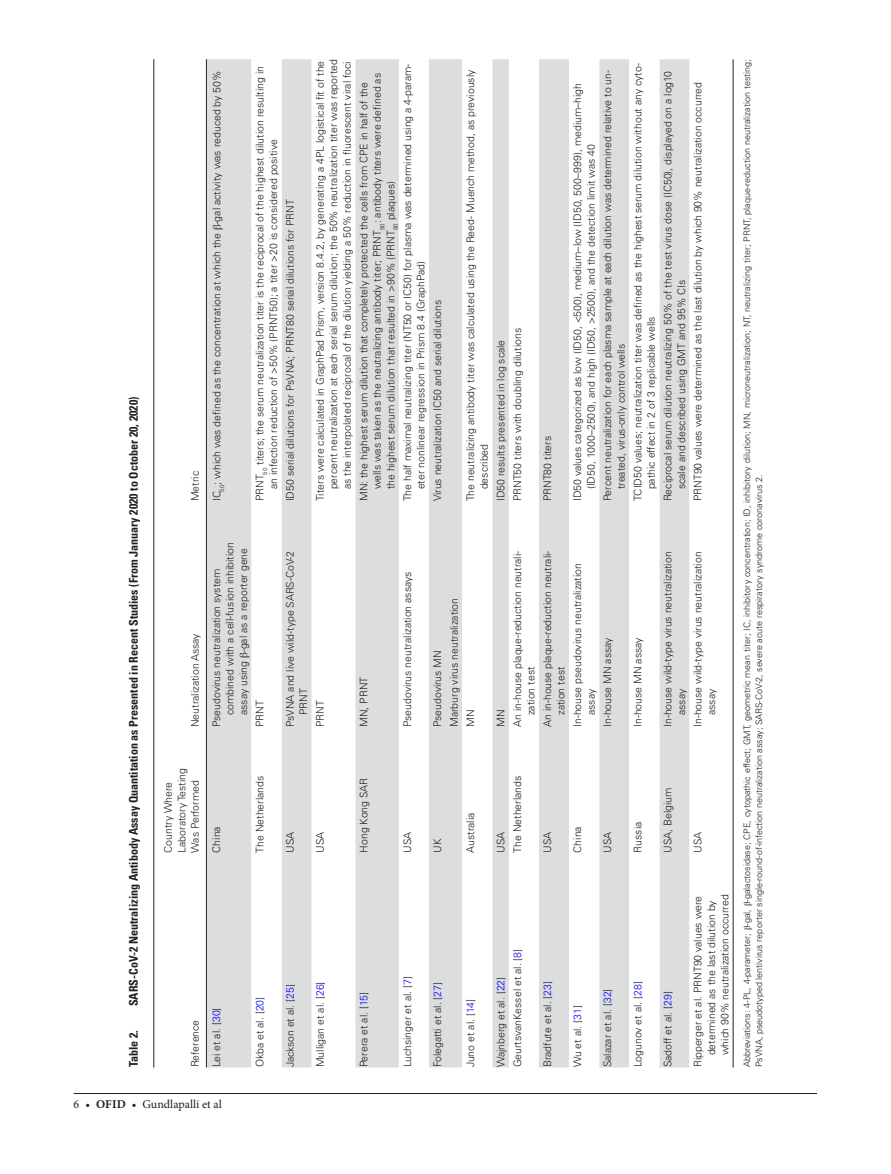
<style>
.page{position:relative;width:891px;height:1174px;background:#fff}
.page>*{position:absolute;margin:0;border:0;box-sizing:border-box;transform-origin:0 0}
.t1{font:700 condensed 12px "Univers LT Std";color:#231f20}
.t2{font:12px "Minion Pro";color:#231f20}
.t3{font:300 10.5px/13.5px "Univers LT Std";color:#231f20}
.t4{font:300 9px/12px "Univers LT Std";color:#231f20}
.s1{font-family:"Gandhari Unicode";font-weight:400}
.s2{color:#00f}
.s3{font-weight:700}
.s4{font-family:"STIX General";font-weight:400}
</style>
<div class="page">
<hr style="left:74px;top:1093px;width:743px;height:1px;background:#231f20">
<svg style="left:154px;top:59px;width:52px;height:1008px"></svg>
<div style="left:207px;top:59px;width:44px;height:1008px;background:#dcdddf"></div>
<svg style="left:282px;top:59px;width:451px;height:1008px"></svg>
<hr style="left:153px;top:857px;width:1px;height:210px;background:#231f20">
<hr style="left:153px;top:732px;width:1px;height:125px;background:#231f20">
<hr style="left:153px;top:506px;width:1px;height:226px;background:#231f20">
<hr style="left:153px;top:59px;width:1px;height:447px;background:#231f20">
<hr style="left:206px;top:857px;width:1px;height:210px;background:#231f20">
<hr style="left:206px;top:732px;width:1px;height:125px;background:#231f20">
<hr style="left:206px;top:506px;width:1px;height:226px;background:#231f20">
<hr style="left:206px;top:59px;width:1px;height:447px;background:#231f20">
<hr style="left:733px;top:857px;width:1px;height:210px;background:#231f20">
<hr style="left:733px;top:732px;width:1px;height:125px;background:#231f20">
<hr style="left:733px;top:506px;width:1px;height:226px;background:#231f20">
<hr style="left:733px;top:59px;width:1px;height:447px;background:#231f20">
<p class="t1" style="left:126px;top:1006px;width:611px;rotate:-90deg">SARS-CoV-2 Neutralizing Antibody Assay Quantitation as Presented in Recent Studies (From January 2020 to October 20, 2020)</p>
<p class="t1" style="left:126px;top:1067px;width:39px;rotate:-90deg">Table 2.</p>
<p class="t3" style="left:188px;top:501px;width:32px;rotate:-90deg">Metric</p>
<p class="t3" style="left:210px;top:501px;width:432px;rotate:-90deg">IC<sub>50</sub>; which was defined as the concentration at which the <span class="s1">β</span>-gal activity was reduced by 50%</p>
<p class="t3" style="left:253px;top:489px;width:425px;text-indent:-12px;rotate:-90deg">PRNT<sub>50</sub> titers; the serum neutralization titer is the reciprocal of the highest dilution resulting in an infection reduction of &gt;50% (PRNT50); a titer &gt;20 is considered positive</p>
<p class="t3" style="left:283px;top:501px;width:303px;rotate:-90deg">ID50 serial dilutions for PsVNA; PRNT80 serial dilutions for PRNT</p>
<p class="t3" style="left:313px;top:489px;width:432px;text-indent:-12px;rotate:-90deg">Titers were calculated in GraphPad Prism, version 8.4.2, by generating a 4PL logistical fit of the percent neutralization at each serial serum dilution; the 50% neutralization titer was reported as the interpolated reciprocal of the dilution yielding a 50% reduction in fluorescent viral foci</p>
<p class="t3" style="left:401px;top:489px;width:427px;text-indent:-12px;rotate:-90deg">The half maximal neutralizing titer (NT50 or IC50) for plasma was determined using a 4-param&shy;eter nonlinear regression in Prism 8.4 (GraphPad)</p>
<p class="t3" style="left:357px;top:489px;width:418px;text-indent:-12px;rotate:-90deg">MN: the highest serum dilution that completely protected the cells from CPE in half of the wells was taken as the neutralizing antibody titer; PRNT<sub>90</sub>: antibody titers were defined as the highest serum dilution that resulted in &gt;90% (PRNT<sub>90</sub> plaques)</p>
<p class="t3" style="left:431px;top:501px;width:203px;rotate:-90deg">Virus neutralization IC50 and serial dilutions</p>
<p class="t3" style="left:464px;top:489px;width:421px;text-indent:-12px;rotate:-90deg">The neutralizing antibody titer was calculated using the Reed- Muench method, as previously described</p>
<p class="t3" style="left:511px;top:501px;width:175px;rotate:-90deg">PRNT50 titers with doubling dilutions</p>
<p class="t3" style="left:494px;top:501px;width:163px;rotate:-90deg">ID50 results presented in log scale</p>
<p class="t3" style="left:541px;top:501px;width:67px;rotate:-90deg">PRNT80 titers</p>
<p class="t3" style="left:631px;top:489px;width:427px;text-indent:-12px;rotate:-90deg">TCID50 values; neutralization titer was defined as the highest serum dilution without any cyto&shy;pathic effect in 2 of 3 replicable wells</p>
<p class="t3" style="left:601px;top:489px;width:421px;text-indent:-12px;rotate:-90deg">Percent neutralization for each plasma sample at each dilution was determined relative to un&shy;treated, virus-only control wells</p>
<p class="t3" style="left:661px;top:489px;width:420px;text-indent:-12px;rotate:-90deg">Reciprocal serum dilution neutralizing 50% of the test virus dose (IC50), displayed on a log10 scale and described using GMT and 95% CIs</p>
<p class="t3" style="left:691px;top:501px;width:421px;rotate:-90deg">PRNT90 values were determined as the last dilution by which 90% neutralization occurred</p>
<p class="t3" style="left:571px;top:489px;width:408px;text-indent:-12px;rotate:-90deg">ID50 values categorized as low (ID50, &lt;500), medium–low (ID50, 500–999), medium–high (ID50, 1000–2500), and high (ID50, &gt;2500), and the detection limit was 40</p>
<p class="t3" style="left:188px;top:727px;width:95px;rotate:-90deg">Neutralization Assay</p>
<p class="t3" style="left:210px;top:715px;width:174px;text-indent:-12px;rotate:-90deg">Pseudovirus neutralization system combined with a cell-fusion inhibition assay using <span class="s1">β</span>-gal as a reporter gene</p>
<p class="t3" style="left:253px;top:727px;width:28px;rotate:-90deg">PRNT</p>
<p class="t3" style="left:161px;top:853px;width:86px;rotate:-90deg">Country Where<br>Laboratory Testing<br>Was Performed</p>
<p class="t3" style="left:210px;top:853px;width:28px;rotate:-90deg">China</p>
<p class="t3" style="left:253px;top:853px;width:78px;rotate:-90deg">The Netherlands</p>
<p class="t3" style="left:283px;top:715px;width:166px;text-indent:-12px;rotate:-90deg">PsVNA and live wild-type SARS-CoV-2<br>PRNT</p>
<p class="t3" style="left:313px;top:727px;width:28px;rotate:-90deg">PRNT</p>
<p class="t3" style="left:283px;top:853px;width:22px;rotate:-90deg">USA</p>
<p class="t3" style="left:313px;top:853px;width:22px;rotate:-90deg">USA</p>
<p class="t3" style="left:357px;top:727px;width:52px;rotate:-90deg">MN, PRNT</p>
<p class="t3" style="left:357px;top:853px;width:76px;rotate:-90deg">Hong Kong SAR</p>
<p class="t3" style="left:401px;top:727px;width:157px;rotate:-90deg">Pseudovirus neutralization assays</p>
<p class="t3" style="left:431px;top:727px;width:79px;rotate:-90deg">Pseudovirus MN</p>
<p class="t3" style="left:447px;top:727px;width:131px;rotate:-90deg">Marburg virus neutralization</p>
<p class="t3" style="left:464px;top:727px;width:19px;rotate:-90deg">MN</p>
<p class="t3" style="left:401px;top:853px;width:22px;rotate:-90deg">USA</p>
<p class="t3" style="left:431px;top:853px;width:15px;rotate:-90deg">UK</p>
<p class="t3" style="left:464px;top:853px;width:41px;rotate:-90deg">Australia</p>
<p class="t3" style="left:494px;top:727px;width:19px;rotate:-90deg">MN</p>
<p class="t3" style="left:511px;top:715px;width:166px;text-indent:-12px;rotate:-90deg">An in-house plaque-reduction neutrali&shy;zation test</p>
<p class="t3" style="left:541px;top:715px;width:166px;text-indent:-12px;rotate:-90deg">An in-house plaque-reduction neutrali&shy;zation test</p>
<p class="t3" style="left:571px;top:715px;width:154px;text-indent:-12px;rotate:-90deg">In-house pseudovirus neutralization assay</p>
<p class="t3" style="left:601px;top:727px;width:91px;rotate:-90deg">In-house MN assay</p>
<p class="t3" style="left:494px;top:853px;width:22px;rotate:-90deg">USA</p>
<p class="t3" style="left:511px;top:853px;width:78px;rotate:-90deg">The Netherlands</p>
<p class="t3" style="left:541px;top:853px;width:22px;rotate:-90deg">USA</p>
<p class="t3" style="left:571px;top:853px;width:28px;rotate:-90deg">China</p>
<p class="t3" style="left:601px;top:853px;width:22px;rotate:-90deg">USA</p>
<p class="t3" style="left:631px;top:727px;width:91px;rotate:-90deg">In-house MN assay</p>
<p class="t3" style="left:691px;top:715px;width:165px;text-indent:-12px;rotate:-90deg">In-house wild-type virus neutralization assay</p>
<p class="t3" style="left:661px;top:715px;width:165px;text-indent:-12px;rotate:-90deg">In-house wild-type virus neutralization assay</p>
<p class="t3" style="left:631px;top:853px;width:32px;rotate:-90deg">Russia</p>
<p class="t3" style="left:661px;top:852px;width:66px;rotate:-90deg">USA, Belgium</p>
<p class="t3" style="left:691px;top:852px;width:22px;rotate:-90deg">USA</p>
<p class="t3" style="left:188px;top:1067px;width:49px;rotate:-90deg">Reference</p>
<p class="t3" style="left:210px;top:1067px;width:61px;rotate:-90deg">Lei et al. [<span class="s2">30</span>]</p>
<p class="t3" style="left:253px;top:1067px;width:72px;rotate:-90deg">Okba et al. [<span class="s2">20</span>]</p>
<p class="t3" style="left:283px;top:1067px;width:85px;rotate:-90deg">Jackson et al. [<span class="s2">25</span>]</p>
<p class="t3" style="left:313px;top:1067px;width:87px;rotate:-90deg">Mulligan et al. [<span class="s2">26</span>]</p>
<p class="t3" style="left:357px;top:1067px;width:77px;rotate:-90deg">Perera et al. [<span class="s2">15</span>]</p>
<p class="t3" style="left:401px;top:1067px;width:93px;rotate:-90deg">Luchsinger et al. [<span class="s2">7</span>]</p>
<p class="t3" style="left:431px;top:1067px;width:87px;rotate:-90deg">Folegatti et al. [<span class="s2">27</span>]</p>
<p class="t3" style="left:464px;top:1067px;width:70px;rotate:-90deg">Juno et al. [<span class="s2">14</span>]</p>
<p class="t3" style="left:511px;top:1067px;width:120px;rotate:-90deg">GeurtsvanKessel et al. [<span class="s2">8</span>]</p>
<p class="t3" style="left:494px;top:1067px;width:92px;rotate:-90deg">Wajnberg et al. [<span class="s2">22</span>]</p>
<p class="t3" style="left:541px;top:1067px;width:88px;rotate:-90deg">Bradfute et al. [<span class="s2">23</span>]</p>
<p class="t3" style="left:571px;top:1067px;width:64px;rotate:-90deg">Wu et al. [<span class="s2">31</span>]</p>
<p class="t3" style="left:601px;top:1067px;width:80px;rotate:-90deg">Salazar et al. [<span class="s2">32</span>]</p>
<p class="t3" style="left:631px;top:1067px;width:87px;rotate:-90deg">Logunov et al. [<span class="s2">28</span>]</p>
<p class="t3" style="left:661px;top:1067px;width:77px;rotate:-90deg">Sadoff et al. [<span class="s2">29</span>]</p>
<p class="t3" style="left:691px;top:1055px;width:162px;text-indent:-12px;rotate:-90deg">Ripperger et al. PRNT90 values were determined as the last dilution by which 90% neutralization occurred</p>
<p class="t2" style="left:74px;top:1096px;width:150px">6 • <span class="s3">ofid</span> • Gundlapalli et al</p>
<p class="t4" style="left:741px;top:1067px;width:1010px;rotate:-90deg">Abbreviations: 4-PL, 4-parameter; <span class="s4">β</span>-gal, <span class="s4">β</span>-galactosidase; CPE, cytopathic effect; GMT, geometric mean titer; IC, inhibitory concentration; ID, inhibitory dilution; MN, microneutralization; NT, neutralizing titer; PRNT, plaque-reduction neutralization testing;<br>PsVNA, pseudotyped lentivirus reporter single-round-of-infection neutralization assay; SARS-CoV-2, severe acute respiratory syndrome coronavirus 2.</p>
</div>
